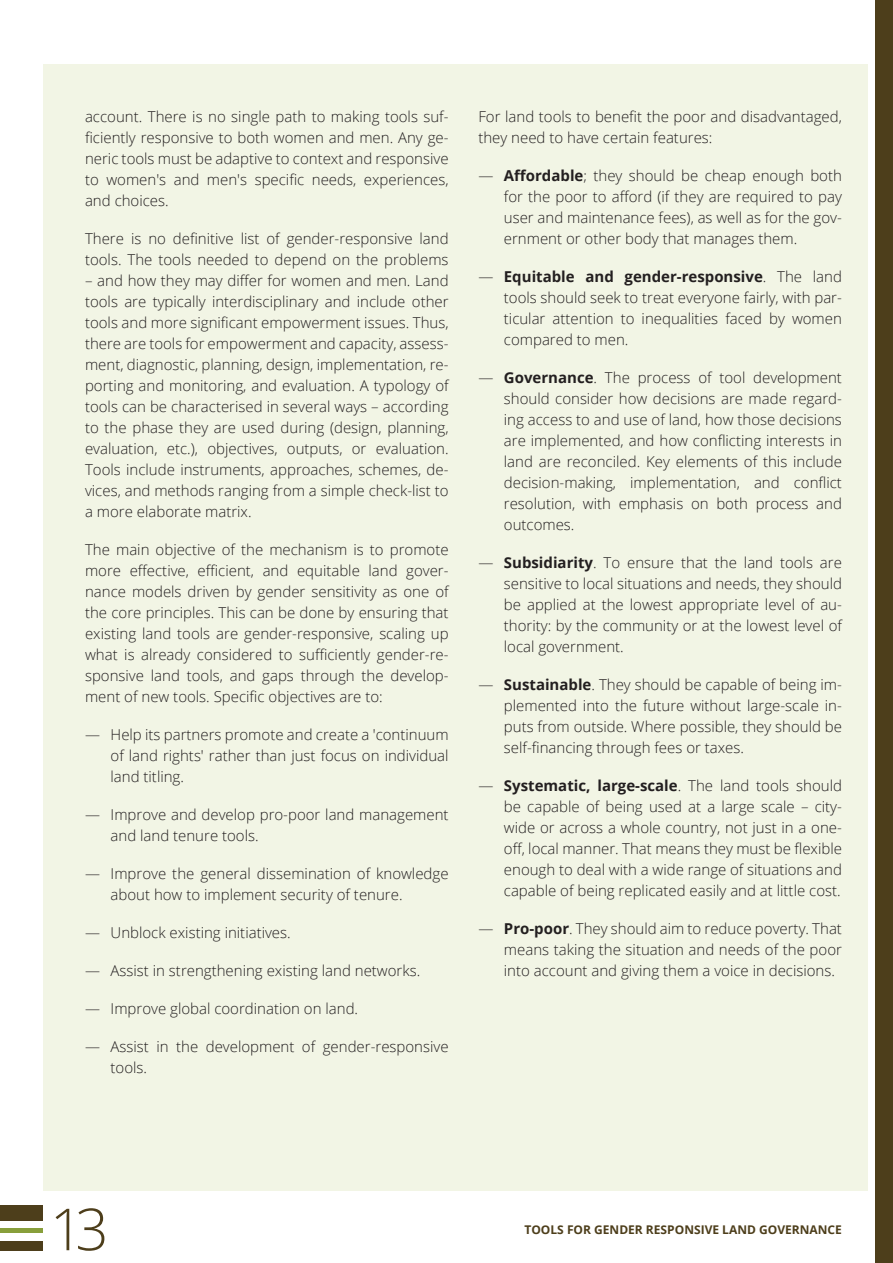
<style>
.page{position:relative;width:893px;height:1263px;background:#fff}
.page>*{position:absolute;margin:0;border:0;box-sizing:border-box;transform-origin:0 0}
.t1{font:300 58.05px "Open Sans";color:#4d3e1b}
.t2{font:300 15px/21px "Open Sans";color:#231f20;text-align:justify}
.t3{font:700 12px "Open Sans";color:#4d3e1b}
.s1{font-weight:700}
</style>
<div class="page">
<div style="left:43px;top:64px;width:824px;height:1127px;background:#f2f5e5"></div>
<div style="left:876px;top:0;width:17px;height:1263px;background:#4d3e1b"></div>
<div style="left:0;top:1241px;width:43px;height:9px;background:#4d3e1b"></div>
<div style="left:0;top:1205px;width:43px;height:15px;background:#4d3e1b"></div>
<hr style="left:0;top:1228px;width:43px;height:4px;background:#889f3b">
<p class="t2" style="left:85px;top:106px;width:365px">account. There is no single path to making tools suf&shy;ficiently responsive to both women and men. Any ge&shy;neric tools must be adaptive to context and responsive to women's and men's specific needs, experiences, and choices.</p>
<p class="t2" style="left:85px;top:228px;width:365px">There is no definitive list of gender-responsive land tools. The tools needed to depend on the problems</p>
<p class="t2" style="left:85px;top:270px;width:365px">– and how they may differ for women and men. Land tools are typically interdisciplinary and include other tools and more significant empowerment issues. Thus, there are tools for empowerment and capacity, assess&shy;ment, diagnostic, planning, design, implementation, re&shy;porting and monitoring, and evaluation. A typology of tools can be characterised in several ways – according to the phase they are used during (design, planning, evaluation, etc.), objectives, outputs, or evaluation.<br>Tools include instruments, approaches, schemes, de&shy;vices, and methods ranging from a simple check-list to a more elaborate matrix.</p>
<p class="t2" style="left:85px;top:539px;width:365px">The main objective of the mechanism is to promote more effective, efficient, and equitable land gover&shy;nance models driven by gender sensitivity as one of the core principles. This can be done by ensuring that existing land tools are gender-responsive, scaling up what is already considered to sufficiently gender-re&shy;sponsive land tools, and gaps through the develop&shy;ment of new tools. Specific objectives are to:</p>
<p class="t2" style="left:111px;top:724px;width:340px;text-indent:-26px">— Help its partners promote and create a 'continuum of land rights' rather than just focus on individual land titling.</p>
<p class="t2" style="left:111px;top:804px;width:340px;text-indent:-26px">— Improve and develop pro-poor land management and land tenure tools.</p>
<p class="t2" style="left:111px;top:863px;width:340px;text-indent:-26px">— Improve the general dissemination of knowledge about how to implement security of tenure.</p>
<p class="t2" style="left:85px;top:922px;width:207px">— Unblock existing initiatives.</p>
<p class="t2" style="left:85px;top:960px;width:337px">— Assist in strengthening existing land networks.</p>
<p class="t2" style="left:85px;top:998px;width:275px">— Improve global coordination on land.</p>
<p class="t2" style="left:111px;top:1036px;width:340px;text-indent:-26px">— Assist in the development of gender-responsive tools.</p>
<p class="t2" style="left:478px;top:106px;width:365px">For land tools to benefit the poor and disadvantaged, they need to have certain features:</p>
<p class="t2" style="left:504px;top:165px;width:340px;text-indent:-26px">— <span class="s1">Affordable</span>; they should be cheap enough both for the poor to afford (if they are required to pay user and maintenance fees), as well as for the gov&shy;ernment or other body that manages them.</p>
<p class="t2" style="left:504px;top:266px;width:340px;text-indent:-26px">— <span class="s1">Equitable and gender-responsive</span>. The land tools should seek to treat everyone fairly, with par&shy;ticular attention to inequalities faced by women compared to men.</p>
<p class="t2" style="left:504px;top:367px;width:340px;text-indent:-26px">— <span class="s1">Governance</span>. The process of tool development should consider how decisions are made regard&shy;ing access to and use of land, how those decisions are implemented, and how conflicting interests in land are reconciled. Key elements of this include decision-making, implementation, and conflict resolution, with emphasis on both process and outcomes.</p>
<p class="t2" style="left:504px;top:552px;width:340px;text-indent:-26px">— <span class="s1">Subsidiarity</span>. To ensure that the land tools are sensitive to local situations and needs, they should be applied at the lowest appropriate level of au&shy;thority: by the community or at the lowest level of local government.</p>
<p class="t2" style="left:504px;top:674px;width:340px;text-indent:-26px">— <span class="s1">Sustainable</span>. They should be capable of being im&shy;plemented into the future without large-scale in&shy;puts from outside. Where possible, they should be self-financing through fees or taxes.</p>
<p class="t2" style="left:504px;top:775px;width:340px;text-indent:-26px">— <span class="s1">Systematic, large-scale</span>. The land tools should be capable of being used at a large scale – city&shy;wide or across a whole country, not just in a one&shy;off, local manner. That means they must be flexible enough to deal with a wide range of situations and capable of being replicated easily and at little cost.</p>
<p class="t2" style="left:504px;top:918px;width:340px;text-indent:-26px">— <span class="s1">Pro-poor</span>. They should aim to reduce poverty. That means taking the situation and needs of the poor into account and giving them a voice in decisions.</p>
<h1 class="t1" style="left:50px;top:1189px;width:60px">13</h1>
<p class="t3" style="left:524px;top:1221px;width:319px">TOOLS FOR GENDER RESPONSIVE LAND GOVERNANCE</p>
</div>
